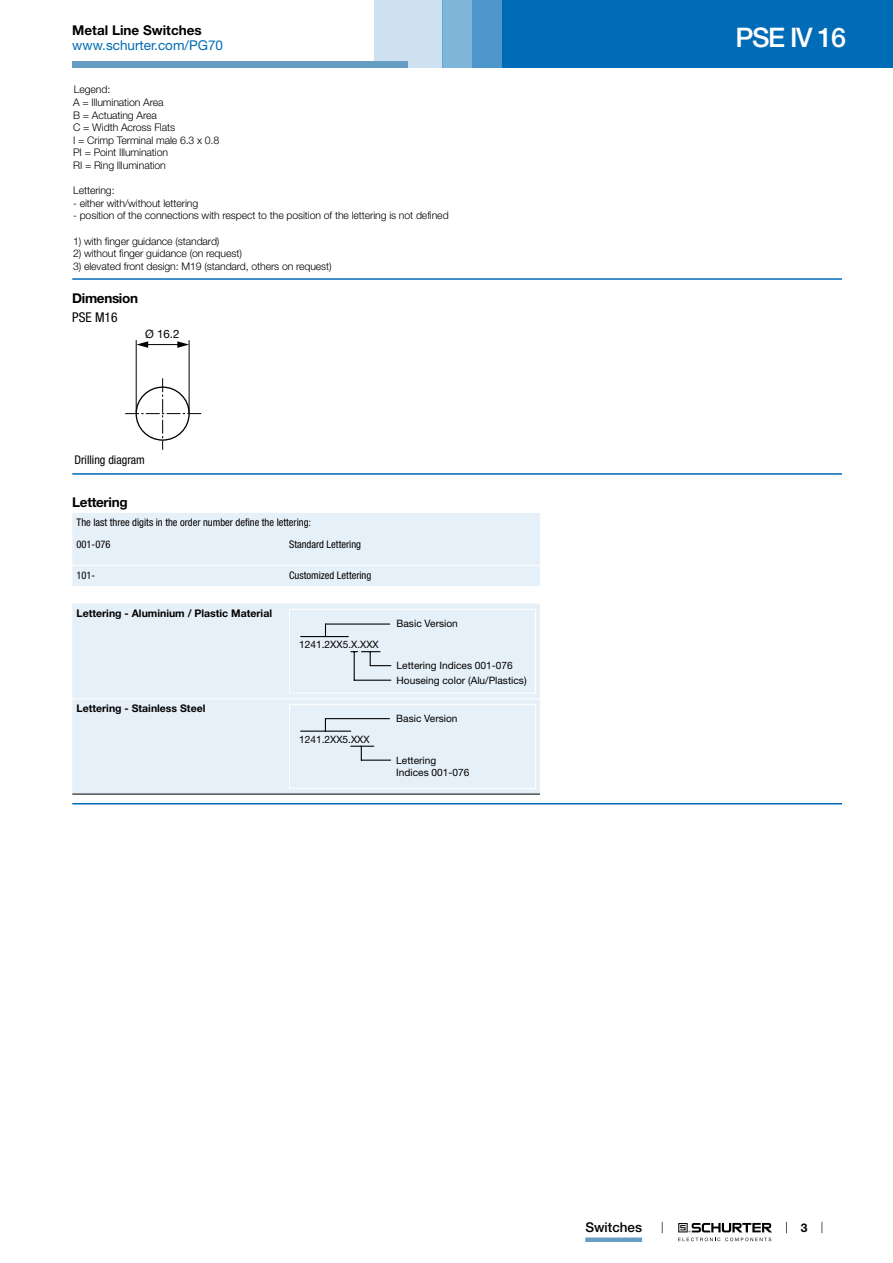
<style>
.page{position:relative;width:893px;height:1263px;background:#fff}
.page>*{position:absolute;margin:0;border:0;box-sizing:border-box;transform-origin:0 0}
.t1{font:500 27px "Helvetica Neue LT";letter-spacing:-.05em;color:#fff}
.t2{font:13.5px "Helvetica Neue LT";color:#006bb6}
.t3{font:700 13.5px "Helvetica Neue LT";letter-spacing:-.025em;color:#000}
.t4{font:700 13.5px "Helvetica Neue LT";color:#000}
.t5{font:500 13.5px "Helvetica Neue LT";color:#000}
.t6{font:condensed 13.5px "Helvetica Neue LT";color:#000}
.t7{font:condensed 12px "Helvetica Neue LT";color:#000}
.t8{font:700 12px "Helvetica Neue LT";color:#000}
.t9{font:11.55px "Helvetica Neue LT";color:#000}
.t10{font:300 10.5px/12.6px "Helvetica Neue LT";letter-spacing:-.01em;color:#000}
.t11{font:condensed 10.5px/21.3px "Helvetica Neue LT";color:#000}
.t12{font:700 10.5px "Helvetica Neue LT";color:#000}
.t13{font:10.2px/14.5px "Helvetica Neue LT";color:#000}
</style>
<div class="page">
<svg style="left:678px;top:1223px;width:94px;height:18px"></svg>
<div style="left:502px;top:0;width:391px;height:68px;background:#006bb6"></div>
<div style="left:442px;top:0;width:30px;height:68px;background:#80b5da"></div>
<div style="left:472px;top:0;width:30px;height:68px;background:#4d97cc"></div>
<div style="left:374px;top:0;width:68px;height:68px;background:#cde1f0"></div>
<div style="left:72px;top:62px;width:336px;height:6px;background:#679dc2"></div>
<div style="left:585px;top:1237px;width:57px;height:5px;background:#679dc2"></div>
<hr style="left:72px;top:278px;width:770px;height:2px;background:#006bb6">
<hr style="left:189px;top:340px;width:1px;height:73px;background:#000">
<hr style="left:141px;top:344px;width:41px;height:1px;background:#000">
<hr style="left:136px;top:340px;width:1px;height:72px;background:#000">
<svg style="left:177px;top:341px;width:12px;height:7px"></svg>
<svg style="left:136px;top:341px;width:12px;height:7px"></svg>
<svg style="left:125px;top:378px;width:76px;height:72px"></svg>
<hr style="left:72px;top:473px;width:770px;height:2px;background:#006bb6">
<svg style="left:72px;top:513px;width:468px;height:281px;background:#e7f0f7"></svg>
<hr style="left:72px;top:565px;width:213px;height:1px;background:#fff">
<hr style="left:285px;top:565px;width:255px;height:1px;background:#fff">
<hr style="left:72px;top:586px;width:213px;height:1px;background:#fff">
<hr style="left:285px;top:586px;width:255px;height:1px;background:#fff">
<hr style="left:72px;top:698px;width:213px;height:1px;background:#fff">
<hr style="left:285px;top:698px;width:255px;height:1px;background:#fff">
<hr style="left:72px;top:794px;width:213px;height:1px;background:#000">
<hr style="left:285px;top:794px;width:255px;height:1px;background:#000">
<hr style="left:325px;top:623px;width:65px;height:2px;background:#000">
<hr style="left:301px;top:636px;width:47px;height:1px;background:#000">
<hr style="left:354px;top:680px;width:37px;height:1px;background:#000">
<svg style="left:351px;top:651px;width:40px;height:29px"></svg>
<div style="left:289px;top:609px;width:247px;height:84px;border:1px solid #fff"></div>
<hr style="left:325px;top:718px;width:64px;height:1px;background:#000">
<hr style="left:301px;top:731px;width:50px;height:1px;background:#000">
<hr style="left:361px;top:760px;width:30px;height:1px;background:#000">
<svg style="left:325px;top:719px;width:1px;height:12px"></svg>
<svg style="left:351px;top:746px;width:23px;height:14px"></svg>
<div style="left:289px;top:704px;width:247px;height:85px;border:1px solid #fff"></div>
<hr style="left:72px;top:803px;width:770px;height:1px;background:#006bb6">
<p class="t4" style="left:72px;top:22px;width:131px">Metal Line Switches</p>
<p class="t2" style="left:72px;top:37px;width:152px">www.schurter.com/PG70</p>
<p class="t10" style="left:73px;top:83px;width:148px">Legend:<br>A = Illumination Area<br>B = Actuating Area<br>C = Width Across Flats<br>I = Crimp Terminal male 6.3 x 0.8<br>PI = Point Illumination<br>RI = Ring Illumination</p>
<p class="t10" style="left:73px;top:184px;width:43px">Lettering:</p>
<p class="t10" style="left:73px;top:196px;width:127px">- either with/without lettering</p>
<p class="t10" style="left:73px;top:209px;width:377px">- position of the connections with respect to the position of the lettering is not defined</p>
<p class="t10" style="left:73px;top:234px;width:148px">1) with finger guidance (standard)</p>
<p class="t10" style="left:73px;top:247px;width:170px">2) without finger guidance (on request)</p>
<p class="t10" style="left:73px;top:259px;width:260px">3) elevated front design: M19 (standard, others on request)</p>
<p class="t3" style="left:72px;top:290px;width:67px">Dimension</p>
<p class="t6" style="left:72px;top:310px;width:47px">PSE M16</p>
<p class="t9" style="left:145px;top:327px;width:36px">Ø 16.2</p>
<p class="t7" style="left:74px;top:452px;width:72px">Drilling diagram</p>
<p class="t3" style="left:72px;top:494px;width:57px">Lettering</p>
<p class="t11" style="left:77px;top:512px;width:236px">The last three digits in the order number define the lettering:<br>001-076</p>
<p class="t11" style="left:289px;top:533px;width:73px">Standard Lettering</p>
<p class="t11" style="left:77px;top:564px;width:20px">101-</p>
<p class="t11" style="left:289px;top:564px;width:84px">Customized Lettering</p>
<p class="t12" style="left:77px;top:607px;width:197px">Lettering - Aluminium / Plastic Material</p>
<p class="t12" style="left:77px;top:702px;width:130px">Lettering - Stainless Steel</p>
<p class="t13" style="left:299px;top:637px;width:81px">1241.2XX5.X.XXX</p>
<p class="t13" style="left:299px;top:732px;width:72px">1241.2XX5.XXX</p>
<p class="t13" style="left:397px;top:616px;width:63px">Basic Version</p>
<p class="t13" style="left:397px;top:658px;width:132px">Lettering Indices 001-076<br>Houseing color (Alu/Plastics)</p>
<p class="t13" style="left:396px;top:711px;width:63px">Basic Version</p>
<p class="t13" style="left:396px;top:754px;width:75px;line-height:12.1px">Lettering<br>Indices 001-076</p>
<h1 class="t1" style="left:735px;top:21px;width:112px">PSE IV 16</h1>
<p class="t5" style="left:585px;top:1219px;width:58px">Switches</p>
<p class="t8" style="left:801px;top:1220px;width:8px">3</p>
</div>
